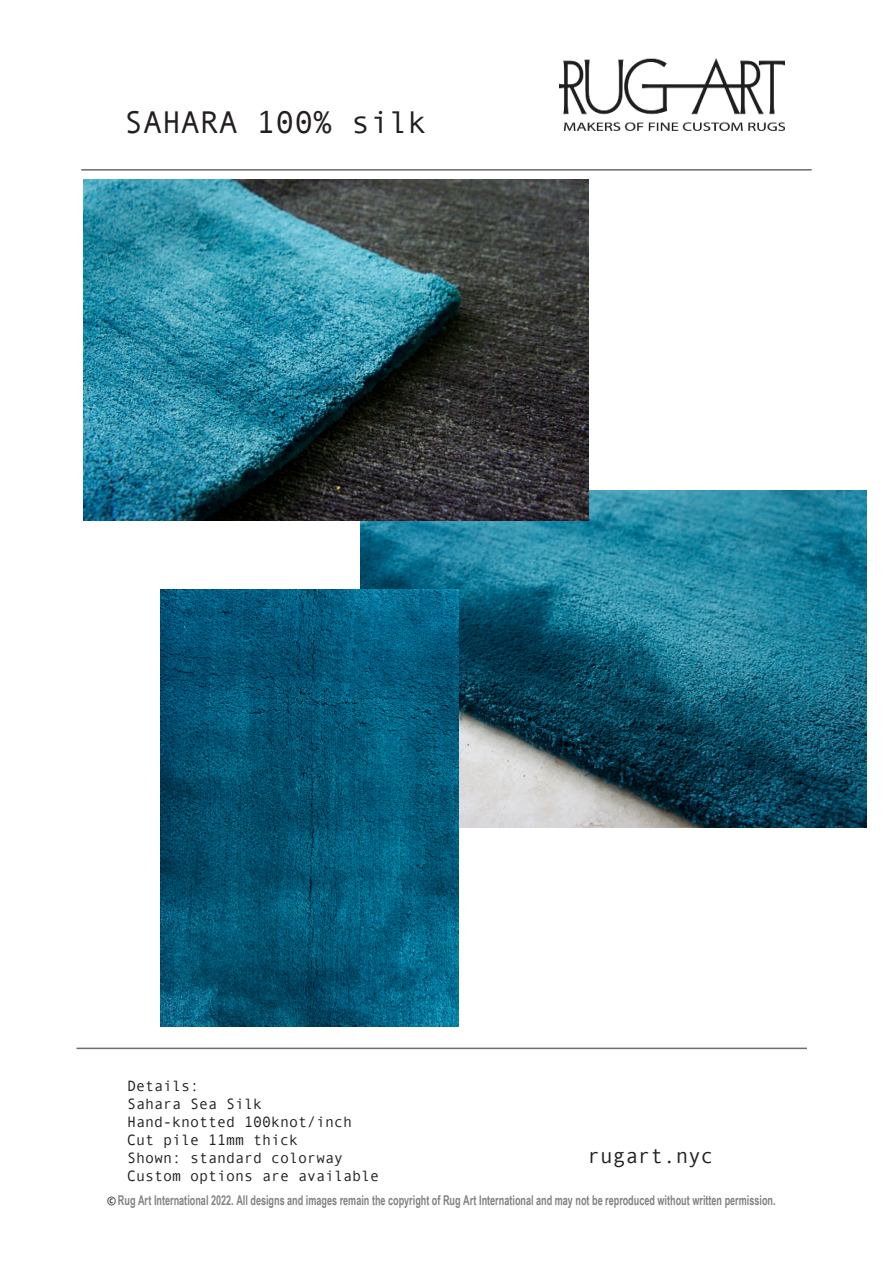
<style>
.page{position:relative;width:893px;height:1263px;background:#fff}
.page>*{position:absolute;margin:0;border:0;box-sizing:border-box;transform-origin:0 0}
.t1{font:31.5px "Andale Mono";color:#231f20}
.t2{font:21px "Andale Mono";color:#231f20}
.t3{font:15px/18px "Andale Mono";color:#231f20}
.t4{font:700 13.5px "Arial Narrow";color:#808385;scale:.82 1}
.s1{font-family:"Andale Mono";font-weight:400;font-size:14.7px;color:#231f20}
</style>
<div class="page">
<img style="left:559px;top:58px;width:226px;height:73px">
<hr style="left:81px;top:169px;width:731px;height:2px;background:#6c6d70">
<hr style="left:77px;top:1047px;width:730px;height:2px;background:#6c6d70">
<img style="left:360px;top:491px;width:507px;height:337px">
<img style="left:161px;top:589px;width:298px;height:437px">
<img style="left:83px;top:180px;width:505px;height:340px">
<h1 class="t1" style="left:124px;top:101px;width:304px">SAHARA 100% silk</h1>
<p class="t3" style="left:127px;top:1076px;width:254px">Details:<br>Sahara Sea Silk<br>Hand-knotted 100knot/inch<br>Cut pile 11mm thick<br>Shown: standard colorway<br>Custom options are available</p>
<h2 class="t2" style="left:588px;top:1142px;width:127px">rugart.nyc</h2>
<p class="t4" style="left:107px;top:1190px;width:816px"><span class="s1">©</span> Rug Art International 2022. All designs and images remain the copyright of Rug Art International and may not be reproduced without written permission.</p>
</div>
